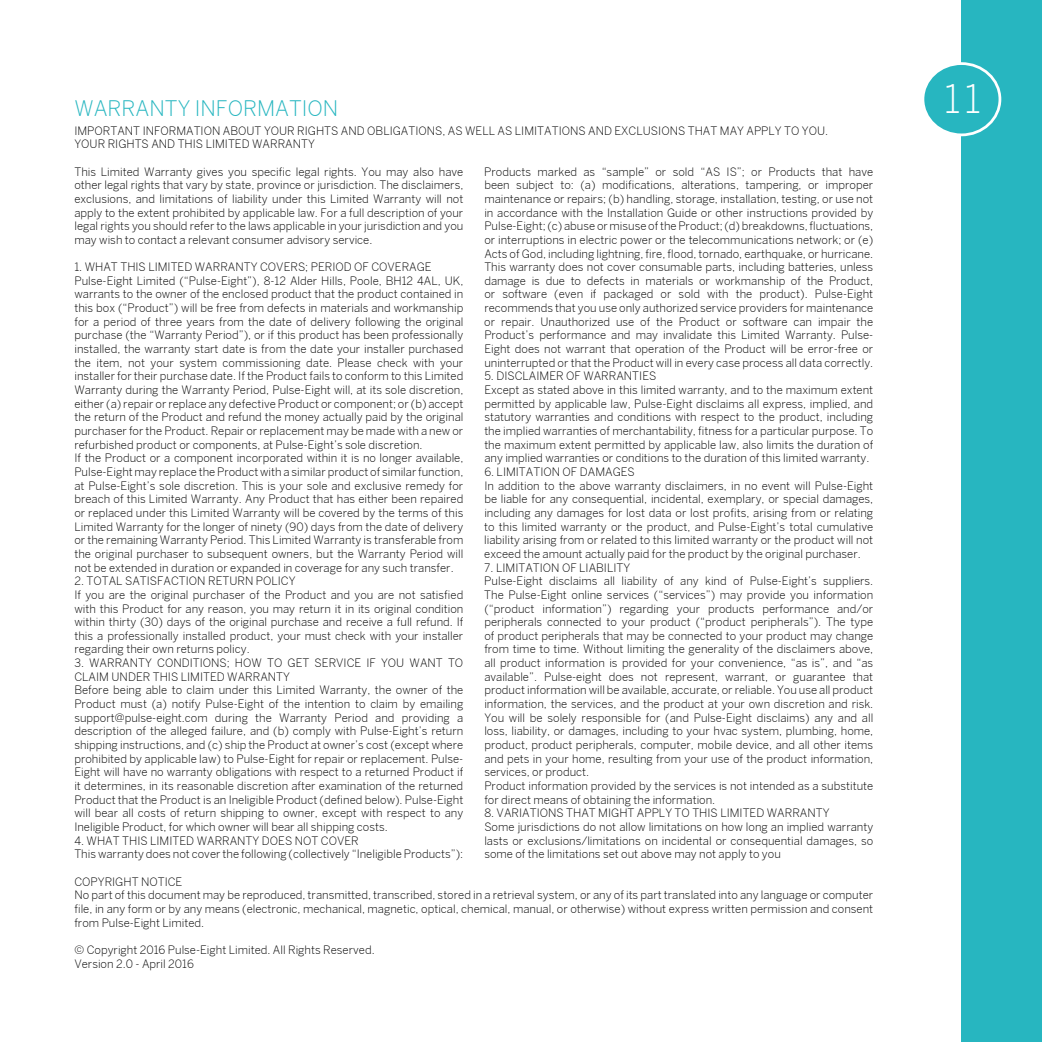
<style>
.page{position:relative;width:1042px;height:1042px;background:#fff}
.page>*{position:absolute;margin:0;border:0;box-sizing:border-box;transform-origin:0 0}
.t1{font:300 38.5px "Benton Sans";color:#fff}
.t2{font:300 21px "Benton Sans";color:#27b6c0}
.t3{font:300 11.38px/13.7px "Benton Sans";color:#000}
</style>
<div class="page">
<div style="left:961px;top:0;width:81px;height:1042px;background:#27b6c0"></div>
<div style="left:923px;top:64px;width:77px;height:71px;background:#27b6c0;border-radius:50%"></div>
<div style="left:921px;top:62px;width:80px;height:74px;border:3px solid #fff;border-radius:50%"></div>
<h2 class="t2" style="left:74px;top:96px;width:265px">WARRANTY INFORMATION</h2>
<p class="t3" style="left:74px;top:124px;width:755px">IMPORTANT INFORMATION ABOUT YOUR RIGHTS AND OBLIGATIONS, AS WELL AS LIMITATIONS AND EXCLUSIONS THAT MAY APPLY TO YOU.<br>YOUR RIGHTS AND THIS LIMITED WARRANTY</p>
<p class="t3" style="left:74px;top:165px;width:390px;text-align:justify">This Limited Warranty gives you specific legal rights. You may also have other legal rights that vary by state, province or jurisdiction. The disclaimers, exclusions, and limitations of liability under this Limited Warranty will not apply to the extent prohibited by applicable law. For a full description of your legal rights you should refer to the laws applicable in your jurisdiction and you may wish to contact a relevant consumer advisory service.</p>
<p class="t3" style="left:74px;top:260px;width:390px">1. WHAT THIS LIMITED WARRANTY COVERS; PERIOD OF COVERAGE Pulse-Eight Limited (“Pulse-Eight”), 8-12 Alder Hills, Poole, BH12 4AL, UK, warrants to the owner of the enclosed product that the product contained in this box (“Product”) will be free from defects in materials and workmanship for a period of three years from the date of delivery following the original purchase (the “Warranty Period”), or if this product has been professionally installed, the warranty start date is from the date your installer purchased the item, not your system commissioning date. Please check with your installer for their purchase date. If the Product fails to conform to this Limited Warranty during the Warranty Period, Pulse-Eight will, at its sole discretion, either (a) repair or replace any defective Product or component; or (b) accept the return of the Product and refund the money actually paid by the original purchaser for the Product. Repair or replacement may be made with a new or refurbished product or components, at Pulse-Eight’s sole discretion.<br>If the Product or a component incorporated within it is no longer available, Pulse-Eight may replace the Product with a similar product of similar function, at Pulse-Eight’s sole discretion. This is your sole and exclusive remedy for breach of this Limited Warranty. Any Product that has either been repaired or replaced under this Limited Warranty will be covered by the terms of this Limited Warranty for the longer of ninety (90) days from the date of delivery or the remaining Warranty Period. This Limited Warranty is transferable from the original purchaser to subsequent owners, but the Warranty Period will not be extended in duration or expanded in coverage for any such transfer.</p>
<p class="t3" style="left:74px;top:574px;width:390px">2. TOTAL SATISFACTION RETURN POLICY<br>If you are the original purchaser of the Product and you are not satisfied with this Product for any reason, you may return it in its original condition within thirty (30) days of the original purchase and receive a full refund. If this a professionally installed product, your must check with your installer regarding their own returns policy.</p>
<p class="t3" style="left:74px;top:656px;width:390px">3. WARRANTY CONDITIONS; HOW TO GET SERVICE IF YOU WANT TO CLAIM UNDER THIS LIMITED WARRANTY<br>Before being able to claim under this Limited Warranty, the owner of the Product must (a) notify Pulse-Eight of the intention to claim by emailing support@pulse-eight.com during the Warranty Period and providing a description of the alleged failure, and (b) comply with Pulse-Eight’s return shipping instructions, and (c) ship the Product at owner’s cost (except where prohibited by applicable law) to Pulse-Eight for repair or replacement. Pulse-Eight will have no warranty obligations with respect to a returned Product if it determines, in its reasonable discretion after examination of the returned Product that the Product is an Ineligible Product (defined below). Pulse-Eight will bear all costs of return shipping to owner, except with respect to any Ineligible Product, for which owner will bear all shipping costs.</p>
<p class="t3" style="left:74px;top:833px;width:390px">4. WHAT THIS LIMITED WARRANTY DOES NOT COVER<br>This warranty does not cover the following (collectively “Ineligible Products”):</p>
<p class="t3" style="left:484px;top:165px;width:390px;text-align:justify">Products marked as “sample” or sold “AS IS”; or Products that have been subject to: (a) modifications, alterations, tampering, or improper maintenance or repairs; (b) handling, storage, installation, testing, or use not in accordance with the Installation Guide or other instructions provided by Pulse-Eight;(c) abuse ormisuse oftheProduct;(d) breakdowns, fluctuations, or interruptions in electric power or the telecommunications network; or (e)<br>Acts of God, including lightning, fire, flood, tornado, earthquake, or hurricane.<br>This warranty does not cover consumable parts, including batteries, unless damage is due to defects in materials or workmanship of the Product, or software (even if packaged or sold with the product). Pulse-Eight recommends that you use only authorized service providers for maintenance or repair. Unauthorized use of the Product or software can impair the Product’s performance and may invalidate this Limited Warranty. Pulse-Eight does not warrant that operation of the Product will be error-free or uninterrupted or that the Product will in every case process all data correctly.</p>
<p class="t3" style="left:484px;top:369px;width:390px">5. DISCLAIMER OF WARRANTIES<br>Except as stated above in this limited warranty, and to the maximum extent permitted by applicable law, Pulse-Eight disclaims all express, implied, and statutory warranties and conditions with respect to the product, including the implied warranties of merchantability, fitness for a particular purpose. To the maximum extent permitted by applicable law, also limits the duration of any implied warranties or conditions to the duration of this limited warranty.</p>
<p class="t3" style="left:484px;top:465px;width:390px">6. LIMITATION OF DAMAGES<br>In addition to the above warranty disclaimers, in no event will Pulse-Eight be liable for any consequential, incidental, exemplary, or special damages, including any damages for lost data or lost profits, arising from or relating to this limited warranty or the product, and Pulse-Eight’s total cumulative liability arising from or related to this limited warranty or the product will not exceed the amount actually paid for the product by the original purchaser.</p>
<p class="t3" style="left:484px;top:560px;width:390px">7. LIMITATION OF LIABILITY<br>Pulse-Eight disclaims all liability of any kind of Pulse-Eight’s suppliers.<br>The Pulse-Eight online services (“services”) may provide you information (“product information”) regarding your products performance and/or peripherals connected to your product (“product peripherals”). The type of product peripherals that may be connected to your product may change from time to time. Without limiting the generality of the disclaimers above, all product information is provided for your convenience, “as is”, and “as available”. Pulse-eight does not represent, warrant, or guarantee that product information will be available, accurate, or reliable. You use all product information, the services, and the product at your own discretion and risk.<br>You will be solely responsible for (and Pulse-Eight disclaims) any and all loss, liability, or damages, including to your hvac system, plumbing, home, product, product peripherals, computer, mobile device, and all other items and pets in your home, resulting from your use of the product information, services, or product.<br>Product information provided by the services is not intended as a substitute for direct means of obtaining the information.</p>
<p class="t3" style="left:484px;top:806px;width:390px">8. VARIATIONS THAT MIGHT APPLY TO THIS LIMITED WARRANTY<br>Some jurisdictions do not allow limitations on how long an implied warranty lasts or exclusions/limitations on incidental or consequential damages, so some of the limitations set out above may not apply to you</p>
<p class="t3" style="left:74px;top:874px;width:800px">COPYRIGHT NOTICE<br>No part of this document may be reproduced, transmitted, transcribed, stored in a retrieval system, or any of its part translated into any language or computer file, in any form or by any means (electronic, mechanical, magnetic, optical, chemical, manual, or otherwise) without express written permission and consent from Pulse-Eight Limited.</p>
<p class="t3" style="left:74px;top:943px;width:302px">© Copyright 2016 Pulse-Eight Limited. All Rights Reserved.<br>Version 2.0 - April 2016</p>
<h1 class="t1" style="left:944px;top:77px;width:38px">11</h1>
</div>
